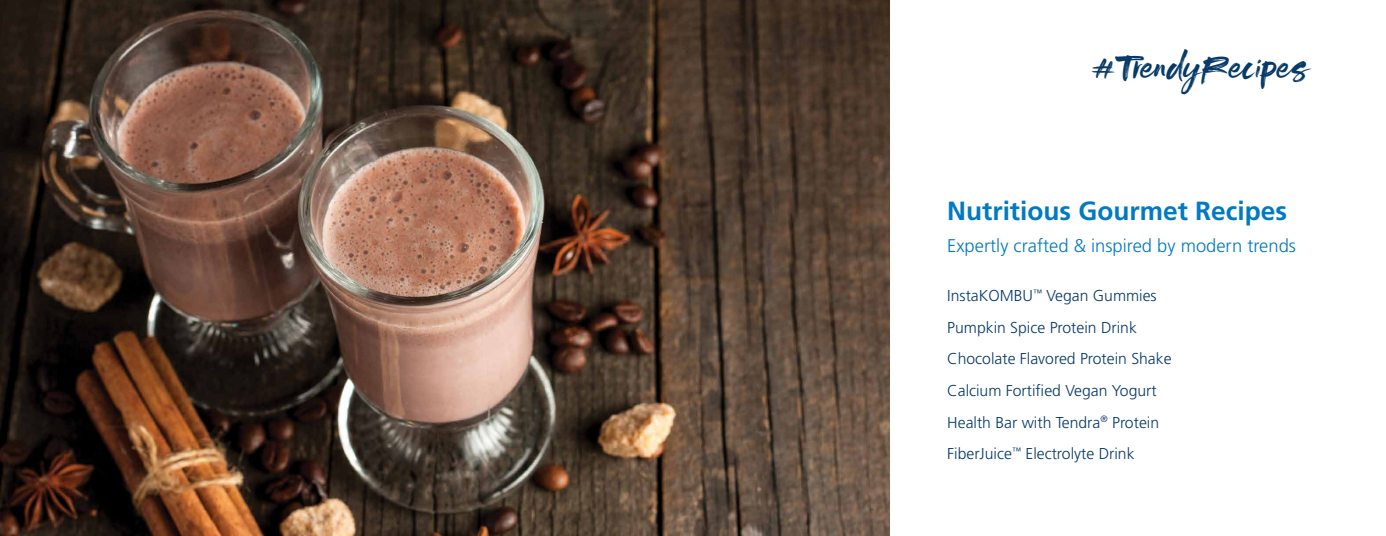
<style>
.page{position:relative;width:1386px;height:536px;background:#fff}
.page>*{position:absolute;margin:0;border:0;box-sizing:border-box;transform-origin:0 0}
.t1{font:700 26.25px "Frutiger LT Std";color:#007ac2}
.t2{font:26.25px "Rocked ALT";color:#073a68}
.t3{font:300 18.38px "Frutiger LT Std";color:#007ac2}
.t4{font:300 15.75px/31.5px "Frutiger LT Std";color:#073a68}
</style>
<div class="page">
<img style="left:0;top:0;width:890px;height:536px">
<h1 class="t2" style="left:1092px;top:52px;width:219px">#TrendyRecipes</h1>
<h1 class="t1" style="left:947px;top:195px;width:341px">Nutritious Gourmet Recipes</h1>
<p class="t3" style="left:947px;top:235px;width:350px">Expertly crafted &amp; inspired by modern trends</p>
<p class="t4" style="left:947px;top:280px;width:226px">InstaKOMBU<sup>™</sup> Vegan Gummies<br>Pumpkin Spice Protein Drink<br>Chocolate Flavored Protein Shake<br>Calcium Fortified Vegan Yogurt<br>Health Bar with Tendra<sup>®</sup> Protein<br>FiberJuice<sup>™</sup> Electrolyte Drink</p>
</div>
